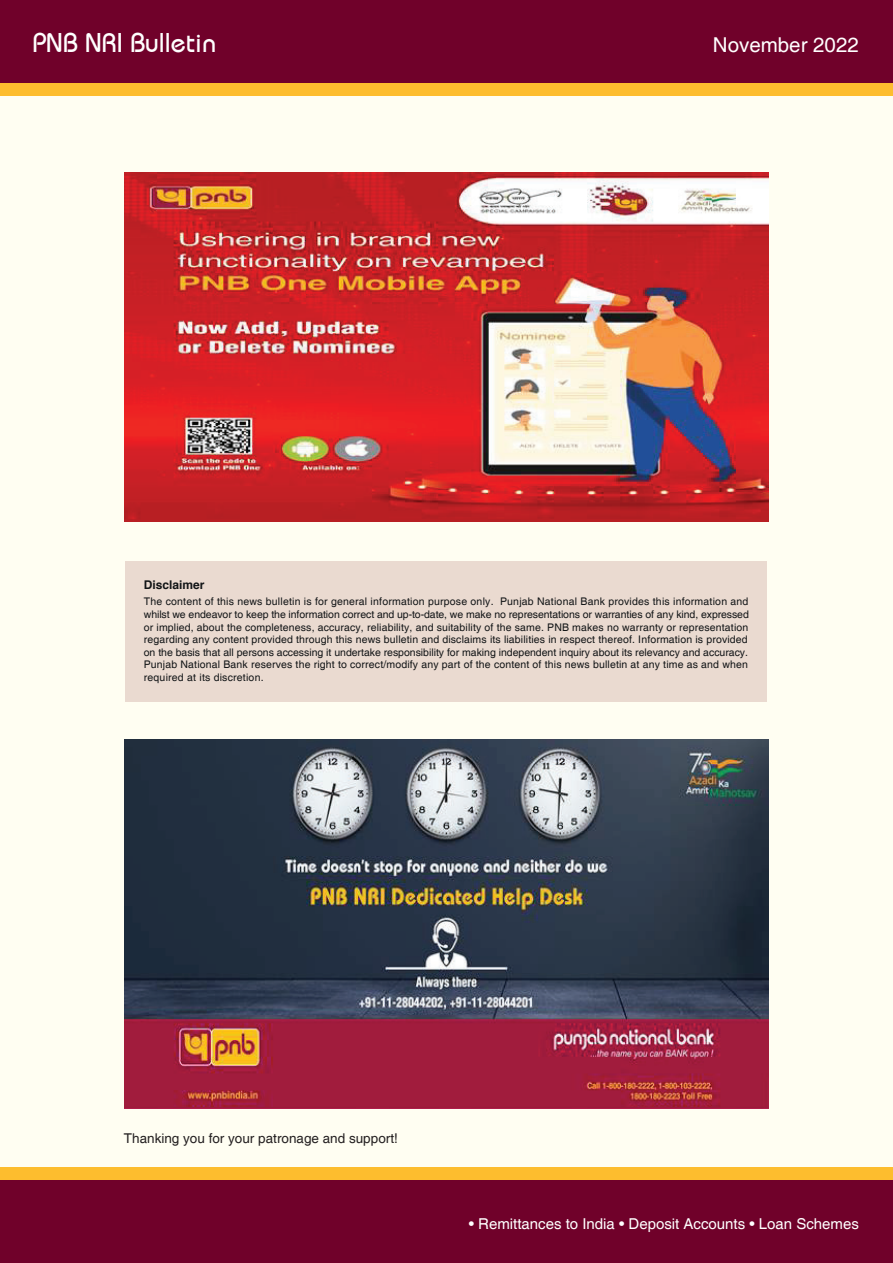
<style>
.page{position:relative;width:893px;height:1263px;background:#70012a}
.page>*{position:absolute;margin:0;border:0;box-sizing:border-box;transform-origin:0 0}
.t1{font:27px "Bahamas Plain";color:#fff}
.t2{font:20.55px "Helvetica";color:#fff}
.t3{font:15px "Helvetica";color:#fff}
.t4{font:13.5px "Helvetica";color:#231f20}
.t5{font:700 12px "Helvetica";color:#111416}
.t6{font:10.5px/12.6px "Helvetica";letter-spacing:.015em;color:#111416;text-align:justify}
</style>
<div class="page">
<div style="left:0;top:83px;width:893px;height:1097px;background:#fffef2"></div>
<div style="left:0;top:83px;width:893px;height:13px;background:#fdbd2e"></div>
<div style="left:0;top:1167px;width:893px;height:13px;background:#fdbd2e"></div>
<div style="left:126px;top:561px;width:641px;height:141px;background:#eadad0"></div>
<img style="left:124px;top:172px;width:644px;height:349px">
<img style="left:124px;top:740px;width:644px;height:368px">
<h1 class="t1" style="left:33px;top:27px;width:185px">PNB NRI Bulletin</h1>
<h2 class="t2" style="left:713px;top:33px;width:147px">November 2022</h2>
<p class="t5" style="left:144px;top:575px;width:62px">Disclaimer</p>
<p class="t6" style="left:144px;top:596px;width:607px">The content of this news bulletin is for general information purpose only. Punjab National Bank provides this information and whilst we endeavor to keep the information correct and up-to-date, we make no representations or warranties of any kind, expressed or implied, about the completeness, accuracy, reliability, and suitability of the same. PNB makes no warranty or representation regarding any content provided through this news bulletin and disclaims its liabilities in respect thereof. Information is provided on the basis that all persons accessing it undertake responsibility for making independent inquiry about its relevancy and accuracy.<br>Punjab National Bank reserves the right to correct/modify any part of the content of this news bulletin at any time as and when required at its discretion.</p>
<p class="t4" style="left:124px;top:1130px;width:275px">Thanking you for your patronage and support!</p>
<h3 class="t3" style="left:469px;top:1215px;width:392px">• Remittances to India • Deposit Accounts • Loan Schemes</h3>
</div>
